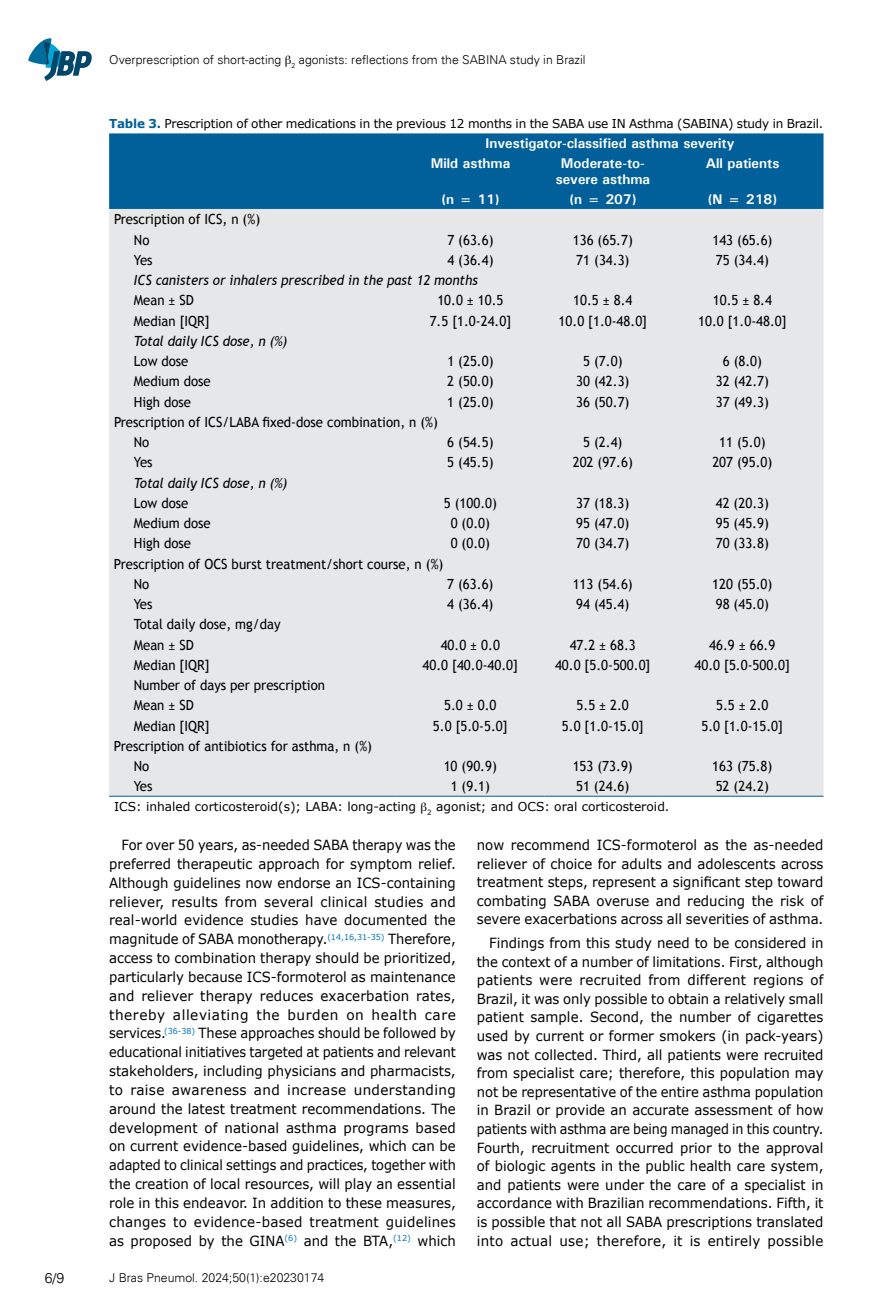
<style>
.page{position:relative;width:893px;height:1315px;background:#fff}
.page>*{position:absolute;margin:0;border:0;box-sizing:border-box;transform-origin:0 0}
.t1{font:14px/18.9px "Verdana";color:#000;text-align:justify;scale:.93 1}
.t2{font:14px/18.6px "Verdana";color:#000;text-align:justify;scale:.95 1}
.t3{font:14px/20.3px "Trebuchet MS";color:#000;scale:.94 1}
.t4{font:700 14px/19.6px "Univers";color:#fff}
.t5{font:italic 14px "Trebuchet MS";color:#000;scale:.94 1}
.t6{font:300 14px "Univers";color:#000}
.t7{font:12.25px "Verdana";letter-spacing:-.015em;color:#000}
.t8{font:300 12.25px "Univers";color:#000}
.s1{font-weight:700;color:#01609a}
</style>
<div class="page">
<svg style="left:28px;top:38px;width:64px;height:43px"></svg>
<div style="left:109px;top:133px;width:714px;height:76px;background:#01609a"></div>
<div style="left:109px;top:209px;width:714px;height:587px;background:#e6e7e8"></div>
<hr style="left:109px;top:796px;width:288px;height:1px;background:#01609a">
<hr style="left:397px;top:796px;width:147px;height:1px;background:#01609a">
<hr style="left:544px;top:796px;width:117px;height:1px;background:#01609a">
<hr style="left:661px;top:796px;width:162px;height:1px;background:#01609a">
<p class="t8" style="left:109px;top:52px;width:478px">Overprescription of short-acting <sub>2</sub> agonists: reflections from the SABINA study in Brazil</p>
<p class="t7" style="left:109px;top:116px;width:716px"><span class="s1">Table 3.</span> Prescription of other medications in the previous 12 months in the SABA use IN Asthma (SABINA) study in Brazil.</p>
<p class="t4" style="left:431px;top:133px;width:305px;text-indent:55px">Investigator-classified asthma severity<br>Mild asthma</p>
<p class="t4" style="left:556px;top:154px;width:96px;line-height:16.8px;text-align:center">Moderate-to&shy;severe asthma</p>
<p class="t4" style="left:706px;top:153px;width:75px">All patients</p>
<p class="t3" style="left:134px;top:209px;width:136px;text-indent:-20px">Prescription of ICS, n (%)<br>No</p>
<p class="t4" style="left:441px;top:189px;width:60px">(n = 11)</p>
<p class="t4" style="left:569px;top:189px;width:69px">(n = 207)</p>
<p class="t4" style="left:708px;top:189px;width:71px">(N = 218)</p>
<p class="t3" style="left:447px;top:230px;width:51px">7 (63.6)</p>
<p class="t3" style="left:573px;top:230px;width:65px">136 (65.7)</p>
<p class="t3" style="left:712px;top:230px;width:65px">143 (65.6)</p>
<p class="t3" style="left:134px;top:250px;width:21px">Yes</p>
<p class="t3" style="left:447px;top:250px;width:51px">4 (36.4)</p>
<p class="t3" style="left:576px;top:250px;width:58px">71 (34.3)</p>
<p class="t3" style="left:716px;top:250px;width:58px">75 (34.4)</p>
<p class="t5" style="left:134px;top:272px;width:367px">ICS canisters or inhalers prescribed in the past 12 months</p>
<p class="t3" style="left:134px;top:290px;width:65px">Mean ± SD</p>
<p class="t3" style="left:437px;top:290px;width:72px">10.0 ± 10.5</p>
<p class="t3" style="left:573px;top:290px;width:64px">10.5 ± 8.4</p>
<p class="t3" style="left:713px;top:290px;width:64px">10.5 ± 8.4</p>
<p class="t3" style="left:134px;top:310px;width:82px">Median [IQR]</p>
<p class="t3" style="left:430px;top:310px;width:88px">7.5 [1.0-24.0]</p>
<p class="t3" style="left:559px;top:310px;width:96px">10.0 [1.0-48.0]</p>
<p class="t3" style="left:698px;top:310px;width:96px">10.0 [1.0-48.0]</p>
<p class="t5" style="left:134px;top:332px;width:165px">Total daily ICS dose, n (%)</p>
<p class="t3" style="left:134px;top:351px;width:60px">Low dose</p>
<p class="t3" style="left:447px;top:351px;width:51px">1 (25.0)</p>
<p class="t3" style="left:583px;top:351px;width:43px">5 (7.0)</p>
<p class="t3" style="left:723px;top:351px;width:43px">6 (8.0)</p>
<p class="t3" style="left:134px;top:371px;width:83px">Medium dose</p>
<p class="t3" style="left:447px;top:371px;width:51px">2 (50.0)</p>
<p class="t3" style="left:576px;top:371px;width:58px">30 (42.3)</p>
<p class="t3" style="left:716px;top:371px;width:58px">32 (42.7)</p>
<p class="t3" style="left:134px;top:391px;width:62px">High dose</p>
<p class="t3" style="left:447px;top:391px;width:51px">1 (25.0)</p>
<p class="t3" style="left:576px;top:391px;width:58px">36 (50.7)</p>
<p class="t3" style="left:716px;top:391px;width:58px">37 (49.3)</p>
<p class="t3" style="left:134px;top:412px;width:325px;text-indent:-20px">Prescription of ICS/LABA fixed-dose combination, n (%)<br>No</p>
<p class="t3" style="left:447px;top:432px;width:51px">6 (54.5)</p>
<p class="t3" style="left:583px;top:432px;width:43px">5 (2.4)</p>
<p class="t3" style="left:719px;top:432px;width:51px">11 (5.0)</p>
<p class="t3" style="left:134px;top:452px;width:21px">Yes</p>
<p class="t3" style="left:447px;top:452px;width:51px">5 (45.5)</p>
<p class="t3" style="left:573px;top:452px;width:65px">202 (97.6)</p>
<p class="t3" style="left:712px;top:452px;width:65px">207 (95.0)</p>
<p class="t5" style="left:134px;top:474px;width:165px">Total daily ICS dose, n (%)</p>
<p class="t3" style="left:134px;top:493px;width:60px">Low dose</p>
<p class="t3" style="left:444px;top:493px;width:58px">5 (100.0)</p>
<p class="t3" style="left:576px;top:493px;width:58px">37 (18.3)</p>
<p class="t3" style="left:716px;top:493px;width:58px">42 (20.3)</p>
<p class="t3" style="left:134px;top:513px;width:83px">Medium dose</p>
<p class="t3" style="left:451px;top:513px;width:43px">0 (0.0)</p>
<p class="t3" style="left:576px;top:513px;width:58px">95 (47.0)</p>
<p class="t3" style="left:716px;top:513px;width:58px">95 (45.9)</p>
<p class="t3" style="left:134px;top:533px;width:62px">High dose</p>
<p class="t3" style="left:451px;top:533px;width:43px">0 (0.0)</p>
<p class="t3" style="left:576px;top:533px;width:58px">70 (34.7)</p>
<p class="t3" style="left:716px;top:533px;width:58px">70 (33.8)</p>
<p class="t3" style="left:134px;top:553px;width:331px;text-indent:-20px">Prescription of OCS burst treatment/short course, n (%)<br>No</p>
<p class="t3" style="left:447px;top:574px;width:51px">7 (63.6)</p>
<p class="t3" style="left:573px;top:574px;width:65px">113 (54.6)</p>
<p class="t3" style="left:712px;top:574px;width:65px">120 (55.0)</p>
<p class="t3" style="left:134px;top:594px;width:21px">Yes</p>
<p class="t3" style="left:447px;top:594px;width:51px">4 (36.4)</p>
<p class="t3" style="left:576px;top:594px;width:58px">94 (45.4)</p>
<p class="t3" style="left:716px;top:594px;width:58px">98 (45.0)</p>
<p class="t3" style="left:134px;top:614px;width:158px">Total daily dose, mg/day<br>Mean ± SD</p>
<p class="t3" style="left:441px;top:634px;width:64px">40.0 ± 0.0</p>
<p class="t3" style="left:570px;top:634px;width:72px">47.2 ± 68.3</p>
<p class="t3" style="left:709px;top:634px;width:72px">46.9 ± 66.9</p>
<p class="t3" style="left:134px;top:655px;width:82px">Median [IQR]</p>
<p class="t3" style="left:423px;top:655px;width:103px">40.0 [40.0-40.0]</p>
<p class="t3" style="left:555px;top:655px;width:103px">40.0 [5.0-500.0]</p>
<p class="t3" style="left:695px;top:655px;width:103px">40.0 [5.0-500.0]</p>
<p class="t3" style="left:134px;top:675px;width:205px">Number of days per prescription<br>Mean ± SD</p>
<p class="t3" style="left:444px;top:695px;width:57px">5.0 ± 0.0</p>
<p class="t3" style="left:577px;top:695px;width:57px">5.5 ± 2.0</p>
<p class="t3" style="left:716px;top:695px;width:57px">5.5 ± 2.0</p>
<p class="t3" style="left:134px;top:715px;width:82px">Median [IQR]</p>
<p class="t3" style="left:433px;top:715px;width:81px">5.0 [5.0-5.0]</p>
<p class="t3" style="left:562px;top:715px;width:88px">5.0 [1.0-15.0]</p>
<p class="t3" style="left:701px;top:715px;width:88px">5.0 [1.0-15.0]</p>
<p class="t3" style="left:134px;top:736px;width:255px;text-indent:-20px">Prescription of antibiotics for asthma, n (%)<br>No</p>
<p class="t3" style="left:444px;top:756px;width:58px">10 (90.9)</p>
<p class="t3" style="left:573px;top:756px;width:65px">153 (73.9)</p>
<p class="t3" style="left:712px;top:756px;width:65px">163 (75.8)</p>
<p class="t3" style="left:134px;top:776px;width:21px">Yes</p>
<p class="t3" style="left:451px;top:776px;width:43px">1 (9.1)</p>
<p class="t3" style="left:576px;top:776px;width:58px">51 (24.6)</p>
<p class="t3" style="left:716px;top:776px;width:58px">52 (24.2)</p>
<p class="t7" style="left:114px;top:798px;width:557px">ICS: inhaled corticosteroid(s); LABA: long-acting <sub>2</sub> agonist; and OCS: oral corticosteroid.</p>
<p class="t1" style="left:109px;top:835px;width:374px;text-indent:12px">For over 50 years, as-needed SABA therapy was the preferred therapeutic approach for symptom relief.<br>Although guidelines now endorse an ICS-containing reliever, results from several clinical studies and real-world evidence studies have documented the magnitude of SABA monotherapy.<sup>(14,16,31-35)</sup> Therefore, access to combination therapy should be prioritized, particularly because ICS-formoterol as maintenance and reliever therapy reduces exacerbation rates, thereby alleviating the burden on health care services.<sup>(36-38)</sup> These approaches should be followed by educational initiatives targeted at patients and relevant stakeholders, including physicians and pharmacists, to raise awareness and increase understanding around the latest treatment recommendations. The development of national asthma programs based on current evidence-based guidelines, which can be adapted to clinical settings and practices, together with the creation of local resources, will play an essential role in this endeavor. In addition to these measures, changes to evidence-based treatment guidelines as proposed by the GINA<sup>(6)</sup> and the BTA,<sup>(12)</sup> which</p>
<p class="t2" style="left:477px;top:836px;width:367px">now recommend ICS-formoterol as the as-needed reliever of choice for adults and adolescents across treatment steps, represent a significant step toward combating SABA overuse and reducing the risk of severe exacerbations across all severities of asthma.</p>
<p class="t2" style="left:477px;top:934px;width:367px;text-indent:12px">Findings from this study need to be considered in the context of a number of limitations. First, although patients were recruited from different regions of Brazil, it was only possible to obtain a relatively small patient sample. Second, the number of cigarettes used by current or former smokers (in pack-years) was not collected. Third, all patients were recruited from specialist care; therefore, this population may not be representative of the entire asthma population in Brazil or provide an accurate assessment of how patients with asthma are being managed in this country.<br>Fourth, recruitment occurred prior to the approval of biologic agents in the public health care system, and patients were under the care of a specialist in accordance with Brazilian recommendations. Fifth, it is possible that not all SABA prescriptions translated into actual use; therefore, it is entirely possible</p>
<p class="t6" style="left:45px;top:1269px;width:21px">6/9</p>
<p class="t8" style="left:109px;top:1270px;width:217px">J Bras Pneumol. 2024;50(1):e20230174</p>
</div>
